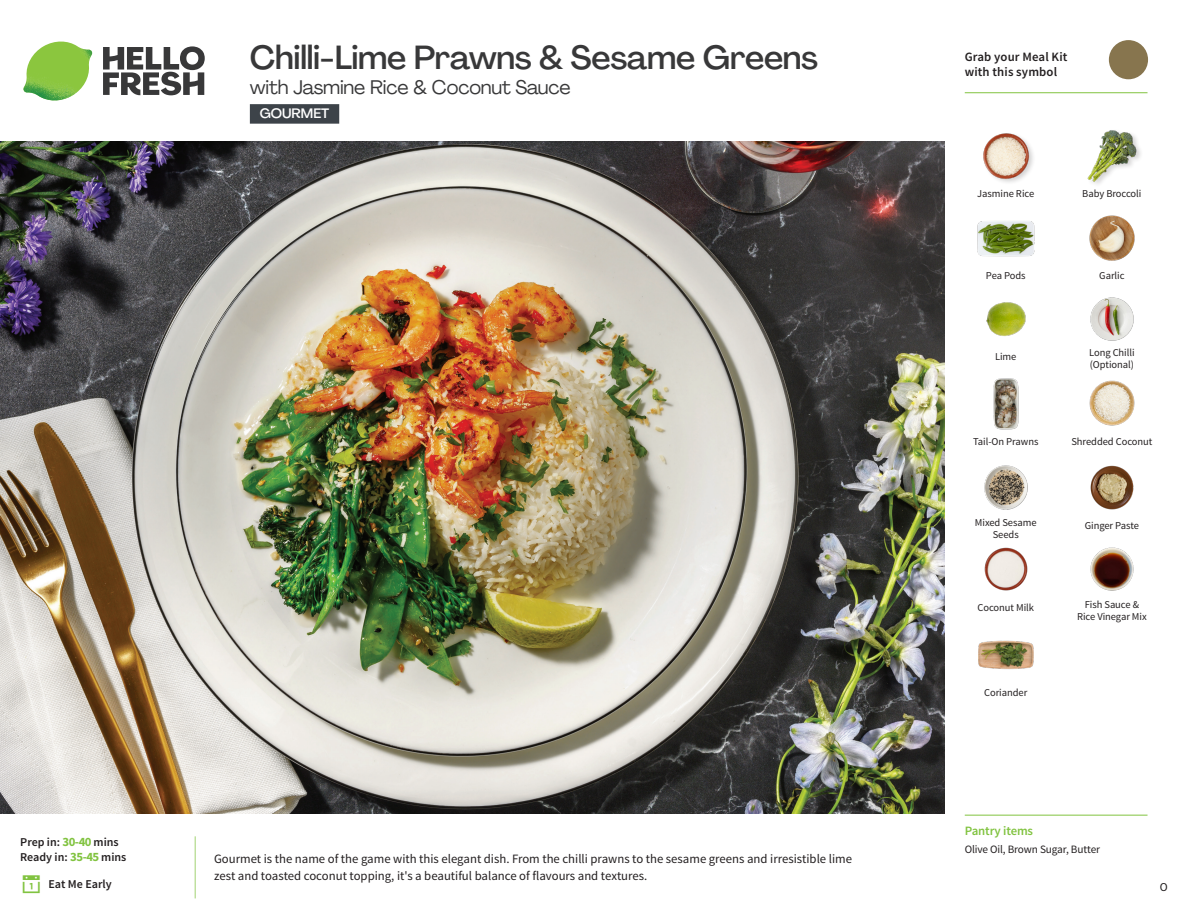
<style>
.page{position:relative;width:1188px;height:918px;background:#fff}
.page>*{position:absolute;margin:0;border:0;box-sizing:border-box;transform-origin:0 0}
._15_Titel_UK{font:500 33px "Agrandir";letter-spacing:-.01em;color:#383839}
._15_Titel_UK-2{font:19.5px "Agrandir";letter-spacing:-.01em;color:#383839}
.t1{font:500 13.5px "Agrandir";color:#fff}
.Step_6_Text_AU{font:12.75px/16.5px "Source Sans Pro";color:#231f20}
.t2{font:600 12.75px/15px "Source Sans Pro";letter-spacing:.01em;color:#231f20}
._04_Headers_Front{font:600 12.75px "Source Sans Pro";letter-spacing:-.01em;color:#81c340}
._04_Intro{font:600 12px "Source Sans Pro";color:#231f20}
.t3{font:12px "Source Sans Pro";color:#231f20}
._05_Pantry{font:11.25px "Source Sans Pro";letter-spacing:-.01em;color:#231f20}
._18_FRONT_ingredients{font:10.5px/12px "Source Sans Pro";letter-spacing:-.005em;color:#231f20}
.s1{font-weight:700;font-size:12.75px;color:#81c340}
</style>
<div class="page">
<svg style="left:103px;top:46px;width:102px;height:49px"></svg>
<img style="left:23px;top:42px;width:69px;height:59px">
<img style="left:0;top:142px;width:945px;height:672px">
<div style="left:250px;top:104px;width:89px;height:20px;background:#3d4349"></div>
<img style="left:993px;top:378px;width:26px;height:52px">
<img style="left:984px;top:465px;width:44px;height:45px">
<img style="left:1089px;top:380px;width:46px;height:46px">
<img style="left:1090px;top:465px;width:44px;height:45px">
<img style="left:978px;top:640px;width:56px;height:30px">
<img style="left:1090px;top:547px;width:44px;height:44px">
<img style="left:986px;top:302px;width:40px;height:34px">
<img style="left:1090px;top:297px;width:44px;height:44px">
<img style="left:977px;top:221px;width:57px;height:36px">
<img style="left:1089px;top:215px;width:46px;height:46px">
<div style="left:982px;top:132px;width:54px;height:54px;background:#231f20;opacity:.2"></div>
<img style="left:982px;top:132px;width:49px;height:49px">
<img style="left:1087px;top:130px;width:54px;height:54px">
<img style="left:984px;top:547px;width:44px;height:44px">
<hr style="left:965px;top:815px;width:183px;height:1px;background:#81c340">
<svg style="left:1091px;top:40px;width:57px;height:54px"></svg>
<hr style="left:965px;top:92px;width:183px;height:1px;background:#81c340">
<p class="_15_Titel_UK" style="left:250px;top:37px;width:570px">Chilli-Lime Prawns &amp; Sesame Greens</p>
<p class="_15_Titel_UK-2" style="left:250px;top:75px;width:322px">with Jasmine Rice &amp; Coconut Sauce</p>
<p class="t1" style="left:260px;top:105px;width:71px">GOURMET</p>
<p class="t2" style="left:965px;top:50px;width:104px">Grab your Meal Kit with this symbol</p>
<p class="_18_FRONT_ingredients" style="left:977px;top:188px;width:59px">Jasmine Rice</p>
<p class="_18_FRONT_ingredients" style="left:1082px;top:188px;width:61px">Baby Broccoli</p>
<p class="_18_FRONT_ingredients" style="left:986px;top:270px;width:41px">Pea Pods</p>
<p class="_18_FRONT_ingredients" style="left:1099px;top:270px;width:27px">Garlic</p>
<p class="_18_FRONT_ingredients" style="left:995px;top:351px;width:23px">Lime</p>
<p class="_18_FRONT_ingredients" style="left:1089px;top:346px;width:47px">Long Chilli (Optional)</p>
<p class="_18_FRONT_ingredients" style="left:973px;top:435px;width:67px">Tail-On Prawns</p>
<p class="_18_FRONT_ingredients" style="left:1071px;top:435px;width:82px">Shredded Coconut</p>
<p class="_18_FRONT_ingredients" style="left:975px;top:517px;width:63px">Mixed Sesame</p>
<p class="_18_FRONT_ingredients" style="left:1085px;top:519px;width:56px">Ginger Paste</p>
<p class="_18_FRONT_ingredients" style="left:993px;top:529px;width:28px">Seeds</p>
<p class="_18_FRONT_ingredients" style="left:978px;top:602px;width:58px">Coconut Milk</p>
<p class="_18_FRONT_ingredients" style="left:984px;top:687px;width:45px">Coriander</p>
<p class="_18_FRONT_ingredients" style="left:1077px;top:599px;width:71px;text-align:center">Fish Sauce &amp;<br>Rice Vinegar Mix</p>
<p class="_04_Headers_Front" style="left:965px;top:822px;width:70px">Pantry items</p>
<p class="_05_Pantry" style="left:965px;top:842px;width:137px">Olive Oil, Brown Sugar, Butter</p>
<p class="_04_Intro" style="left:20px;top:835px;width:100px">Prep in: <span class="s1">30-40</span> mins</p>
<p class="_04_Intro" style="left:20px;top:850px;width:108px">Ready in: <span class="s1">35-45</span> mins</p>
<p class="_04_Intro" style="left:48px;top:876px;width:65px">Eat Me Early</p>
<p class="t3" style="left:1160px;top:879px;width:9px">O</p>
<p class="Step_6_Text_AU" style="left:214px;top:851px;width:640px">Gourmet is the name of the game with this elegant dish. From the chilli prawns to the sesame greens and irresistible lime zest and toasted coconut topping, it's a beautiful balance of flavours and textures.</p>
</div>
